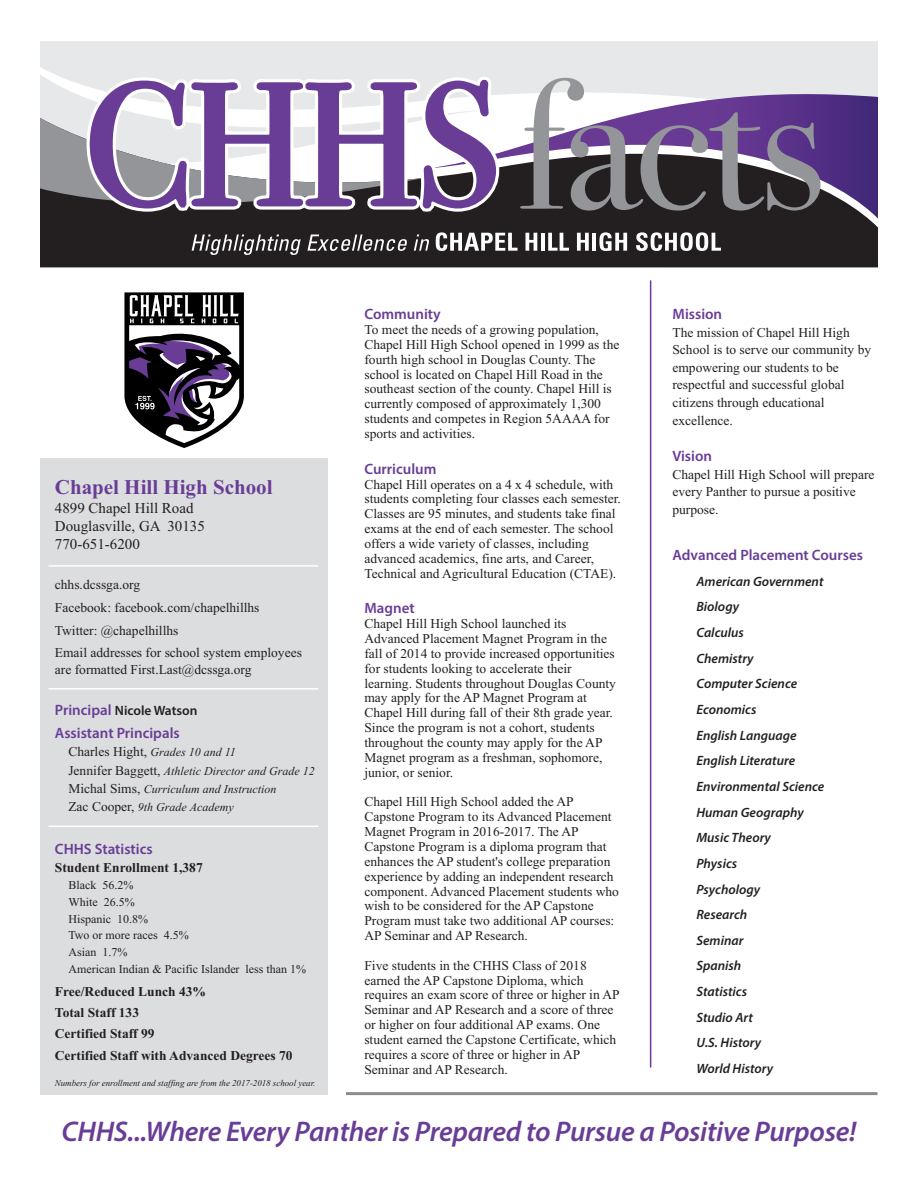
<style>
.page{position:relative;width:918px;height:1188px;background:#fff}
.page>*{position:absolute;margin:0;border:0;box-sizing:border-box;transform-origin:0 0}
.t1{font:italic 600 28.5px "Myriad Pro";letter-spacing:-.01em;color:#693d96}
.t2{font:700 21px "Times New Roman";color:#693d96}
.t3{font:600 15px "Myriad Pro";color:#693d96}
.t4{font:15px/18.3px "Times New Roman";color:#231f20}
.t5{font:13.5px/14.9px "Times New Roman";color:#231f20}
.t6{font:italic 600 13.5px/25.7px "Myriad Pro";color:#231f20}
.t7{font:700 13.5px/21.3px "Times New Roman";color:#231f20}
.t8{font:600 13.5px "Myriad Pro";color:#231f20}
.t9{font:italic 12px/18.3px "Times New Roman";color:#231f20}
.t10{font:12px/16.8px "Times New Roman";color:#231f20}
.t11{font:italic 9px "Times New Roman";letter-spacing:-.005em;color:#231f20}
.s1{font-size:15px;color:#693d96}
.s2{font-style:italic;font-size:12px}
.s3{font-style:normal;font-size:13.5px}
</style>
<div class="page">
<div style="left:40px;top:459px;width:288px;height:636px;background:#dcdddf"></div>
<div style="left:40px;top:41px;width:838px;height:37px;background:#e7e8e9"></div>
<svg style="left:40px;top:68px;width:453px;height:46px;background:#eaebec"></svg>
<div style="left:40px;top:224px;width:838px;height:43px;background:#231f20"></div>
<svg style="left:40px;top:114px;width:381px;height:117px;background:#4f4d4e"></svg>
<svg style="left:421px;top:78px;width:457px;height:146px;background:#55486a"></svg>
<svg style="left:192px;top:235px;width:109px;height:20px;background:#5c595a"></svg>
<svg style="left:307px;top:235px;width:100px;height:16px;background:#615e5f"></svg>
<svg style="left:414px;top:235px;width:15px;height:16px"></svg>
<svg style="left:436px;top:232px;width:82px;height:19px"></svg>
<svg style="left:526px;top:233px;width:11px;height:18px"></svg>
<hr style="left:541px;top:233px;width:4px;height:18px;background:#fff">
<svg style="left:548px;top:233px;width:21px;height:18px"></svg>
<svg style="left:577px;top:233px;width:12px;height:18px"></svg>
<hr style="left:592px;top:233px;width:4px;height:18px;background:#fff">
<svg style="left:599px;top:232px;width:28px;height:19px"></svg>
<svg style="left:636px;top:232px;width:85px;height:19px"></svg>
<svg style="left:81px;top:70px;width:426px;height:148px"></svg>
<svg style="left:520px;top:78px;width:301px;height:133px;background:#847990"></svg>
<hr style="left:49px;top:565px;width:269px;height:2px;background:#fff">
<hr style="left:49px;top:688px;width:269px;height:2px;background:#fff">
<hr style="left:49px;top:826px;width:269px;height:1px;background:#fff">
<hr style="left:346px;top:1092px;width:532px;height:3px;background:#8b8d90">
<hr style="left:650px;top:280px;width:1px;height:788px;background:#693d96">
<svg style="left:124px;top:292px;width:120px;height:156px"></svg>
<p class="t3" style="left:364px;top:309px;width:78px">Community</p>
<p class="t5" style="left:364px;top:322px;width:256px">To meet the needs of a growing population, Chapel Hill High School opened in 1999 as the fourth high school in Douglas County. The school is located on Chapel Hill Road in the southeast section of the county. Chapel Hill is currently composed of approximately 1,300 students and competes in Region 5AAAA for sports and activities.</p>
<p class="t3" style="left:364px;top:463px;width:74px">Curriculum</p>
<p class="t5" style="left:364px;top:477px;width:258px">Chapel Hill operates on a 4 x 4 schedule, with students completing four classes each semester.<br>Classes are 95 minutes, and students take final exams at the end of each semester. The school offers a wide variety of classes, including advanced academics, fine arts, and Career, Technical and Agricultural Education (CTAE).</p>
<p class="t3" style="left:364px;top:603px;width:52px">Magnet</p>
<p class="t5" style="left:364px;top:616px;width:253px">Chapel Hill High School launched its Advanced Placement Magnet Program in the fall of 2014 to provide increased opportunities for students looking to accelerate their learning. Students throughout Douglas County may apply for the AP Magnet Program at Chapel Hill during fall of their 8th grade year.<br>Since the program is not a cohort, students throughout the county may apply for the AP Magnet program as a freshman, sophomore, junior, or senior.</p>
<p class="t5" style="left:364px;top:794px;width:256px">Chapel Hill High School added the AP Capstone Program to its Advanced Placement Magnet Program in 2016-2017. The AP Capstone Program is a diploma program that enhances the AP student's college preparation experience by adding an independent research component. Advanced Placement students who wish to be considered for the AP Capstone Program must take two additional AP courses:<br>AP Seminar and AP Research.</p>
<p class="t5" style="left:364px;top:958px;width:257px">Five students in the CHHS Class of 2018 earned the AP Capstone Diploma, which requires an exam score of three or higher in AP Seminar and AP Research and a score of three or higher on four additional AP exams. One student earned the Capstone Certificate, which requires a score of three or higher in AP Seminar and AP Research.</p>
<p class="t3" style="left:672px;top:309px;width:51px">Mission</p>
<p class="t5" style="left:672px;top:323px;width:200px;line-height:17.5px">The mission of Chapel Hill High<br>School is to serve our community by empowering our students to be respectful and successful global citizens through educational excellence.</p>
<p class="t3" style="left:672px;top:450px;width:41px">Vision</p>
<p class="t5" style="left:672px;top:465px;width:204px;line-height:17.5px">Chapel Hill High School will prepare every Panther to pursue a positive purpose.</p>
<p class="t3" style="left:672px;top:550px;width:192px">Advanced Placement Courses</p>
<p class="t6" style="left:696px;top:569px;width:129px">American Government<br>Biology<br>Calculus<br>Chemistry<br>Computer Science<br>Economics<br>English Language<br>English Literature<br>Environmental Science<br>Human Geography<br>Music Theory<br>Physics<br>Psychology<br>Research<br>Seminar<br>Spanish<br>Statistics<br>Studio Art<br>U.S. History<br>World History</p>
<h2 class="t2" style="left:55px;top:475px;width:219px">Chapel Hill High School</h2>
<p class="t4" style="left:55px;top:498px;width:151px">4899 Chapel Hill Road<br>Douglasville, GA 30135<br>770-651-6200</p>
<p class="t5" style="left:55px;top:573px;width:249px;line-height:22.8px">chhs.dcssga.org<br>Facebook: facebook.com/chapelhillhs<br>Twitter: @chapelhillhs<br>Email addresses for school system employees</p>
<p class="t5" style="left:55px;top:662px;width:198px">are formatted First.Last@dcssga.org</p>
<p class="t8" style="left:55px;top:706px;width:144px"><span class="s1">Principal</span> Nicole Watson</p>
<p class="t3" style="left:55px;top:727px;width:126px">Assistant Principals</p>
<p class="t5" style="left:68px;top:744px;width:169px">Charles Hight, <span class="s2">Grades 10 and 11</span></p>
<p class="t9" style="left:68px;top:761px;width:248px"><span class="s3">Jennifer Baggett,</span> Athletic Director and Grade 12<br><span class="s3">Michal Sims,</span> Curriculum and Instruction<br><span class="s3">Zac Cooper,</span> 9th Grade Academy</p>
<p class="t3" style="left:55px;top:843px;width:99px">CHHS Statistics</p>
<p class="t7" style="left:55px;top:857px;width:149px">Student Enrollment 1,387</p>
<p class="t10" style="left:68px;top:876px;width:239px">Black 56.2%<br>White 26.5%<br>Hispanic 10.8%<br>Two or more races 4.5%<br>Asian 1.7%<br>American Indian &amp; Pacific Islander less than 1%</p>
<p class="t7" style="left:55px;top:980px;width:239px">Free/Reduced Lunch 43%<br>Total Staff 133<br>Certified Staff 99<br>Certified Staff with Advanced Degrees 70</p>
<p class="t11" style="left:55px;top:1077px;width:262px">Numbers for enrollment and staffing are from the 2017-2018 school year.</p>
<h1 class="t1" style="left:62px;top:1121px;width:796px">CHHS...Where Every Panther is Prepared to Pursue a Positive Purpose!</h1>
</div>
